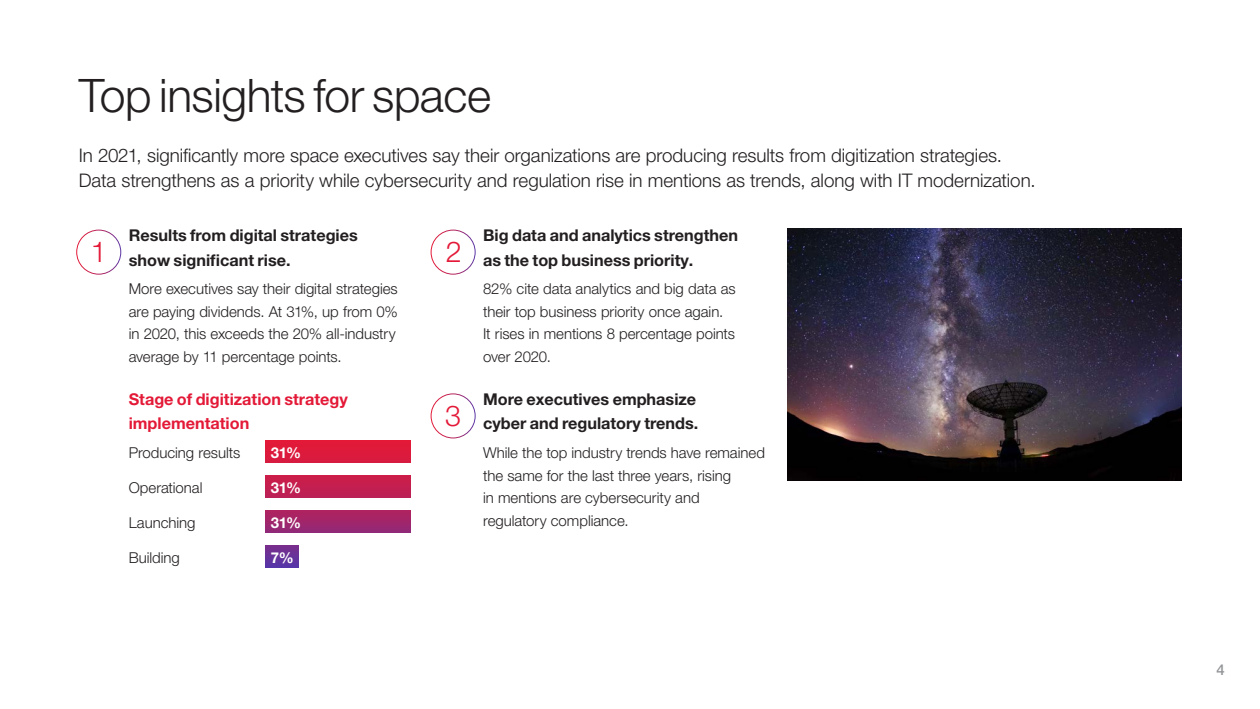
<style>
.page{position:relative;width:1260px;height:709px;background:#fff}
.page>*{position:absolute;margin:0;border:0;box-sizing:border-box;transform-origin:0 0}
.t1{font:300 46.25px "Helvetica Neue LT Pro";letter-spacing:-.01em;color:#231f20}
.BIG_NUBMER_1-5{font:300 28.75px "Helvetica Neue LT Pro";color:#e31937}
.Text_intro{font:300 18.75px/25px "Helvetica Neue LT Pro";letter-spacing:-.005em;color:#231f20}
.h4_Indent{font:700 16.25px/24.4px "Helvetica Neue LT Pro";color:#231f20}
.h4_Indent-2{font:700 16.25px/24.4px "Helvetica Neue LT Pro";color:#e31937}
.Text_indent{font:300 15px/22.5px "Helvetica Neue LT Pro";color:#231f20}
.Text_Table{font:300 15px "Helvetica Neue LT Pro";color:#231f20}
.Text_Table-2{font:700 15px "Helvetica Neue LT Pro";color:#fff}
.t2{font:500 15px "Helvetica Neue LT Pro";color:#939598}
</style>
<div class="page">
<div style="left:266px;top:440px;width:145px;height:23px;background:#dd1a3b"></div>
<div style="left:266px;top:475px;width:145px;height:23px;background:#c41f4f"></div>
<div style="left:266px;top:510px;width:145px;height:23px;background:linear-gradient(to right,#a1256b,#a1256b)"></div>
<svg style="left:266px;top:545px;width:32px;height:23px"></svg>
<div style="left:76px;top:230px;width:45px;height:45px;border:1px solid #fff;border-radius:50%"></div>
<div style="left:431px;top:230px;width:45px;height:45px;border:1px solid #fff;border-radius:50%"></div>
<div style="left:431px;top:393px;width:45px;height:45px;border:1px solid #fff;border-radius:50%"></div>
<img style="left:788px;top:228px;width:393px;height:253px">
<h1 class="t1" style="left:79px;top:67px;width:414px">Top insights for space</h1>
<p class="Text_intro" style="left:79px;top:142px;width:958px">In 2021, significantly more space executives say their organizations are producing results from digitization strategies.<br>Data strengthens as a priority while cybersecurity and regulation rise in mentions as trends, along with IT modernization.</p>
<p class="h4_Indent" style="left:129px;top:223px;width:231px">Results from digital strategies show significant rise.</p>
<p class="Text_indent" style="left:129px;top:277px;width:271px">More executives say their digital strategies are paying dividends. At 31%, up from 0% in 2020, this exceeds the 20% all-industry average by 11 percentage points.</p>
<p class="h4_Indent-2" style="left:129px;top:386px;width:221px">Stage of digitization strategy implementation</p>
<p class="Text_Table" style="left:129px;top:443px;width:113px">Producing results</p>
<p class="Text_Table-2" style="left:271px;top:443px;width:32px">31%</p>
<p class="Text_Table" style="left:129px;top:478px;width:75px">Operational</p>
<p class="Text_Table-2" style="left:271px;top:478px;width:32px">31%</p>
<p class="Text_Table" style="left:129px;top:513px;width:68px">Launching</p>
<p class="Text_Table-2" style="left:271px;top:513px;width:32px">31%</p>
<p class="Text_Table" style="left:129px;top:548px;width:53px">Building</p>
<p class="Text_Table-2" style="left:271px;top:548px;width:25px">7%</p>
<p class="h4_Indent" style="left:483px;top:223px;width:256px">Big data and analytics strengthen as the top business priority.</p>
<p class="Text_indent" style="left:483px;top:277px;width:254px">82% cite data analytics and big data as their top business priority once again.<br>It rises in mentions 8 percentage points over 2020.</p>
<p class="h4_Indent" style="left:483px;top:386px;width:217px">More executives emphasize cyber and regulatory trends.</p>
<p class="Text_indent" style="left:483px;top:441px;width:283px">While the top industry trends have remained the same for the last three years, rising<br>in mentions are cybersecurity and regulatory compliance.</p>
<p class="BIG_NUBMER_1-5" style="left:91px;top:235px;width:17px">1</p>
<p class="BIG_NUBMER_1-5" style="left:446px;top:235px;width:17px">2</p>
<p class="BIG_NUBMER_1-5" style="left:445px;top:398px;width:17px">3</p>
<p class="t2" style="left:1216px;top:660px;width:10px">4</p>
</div>
